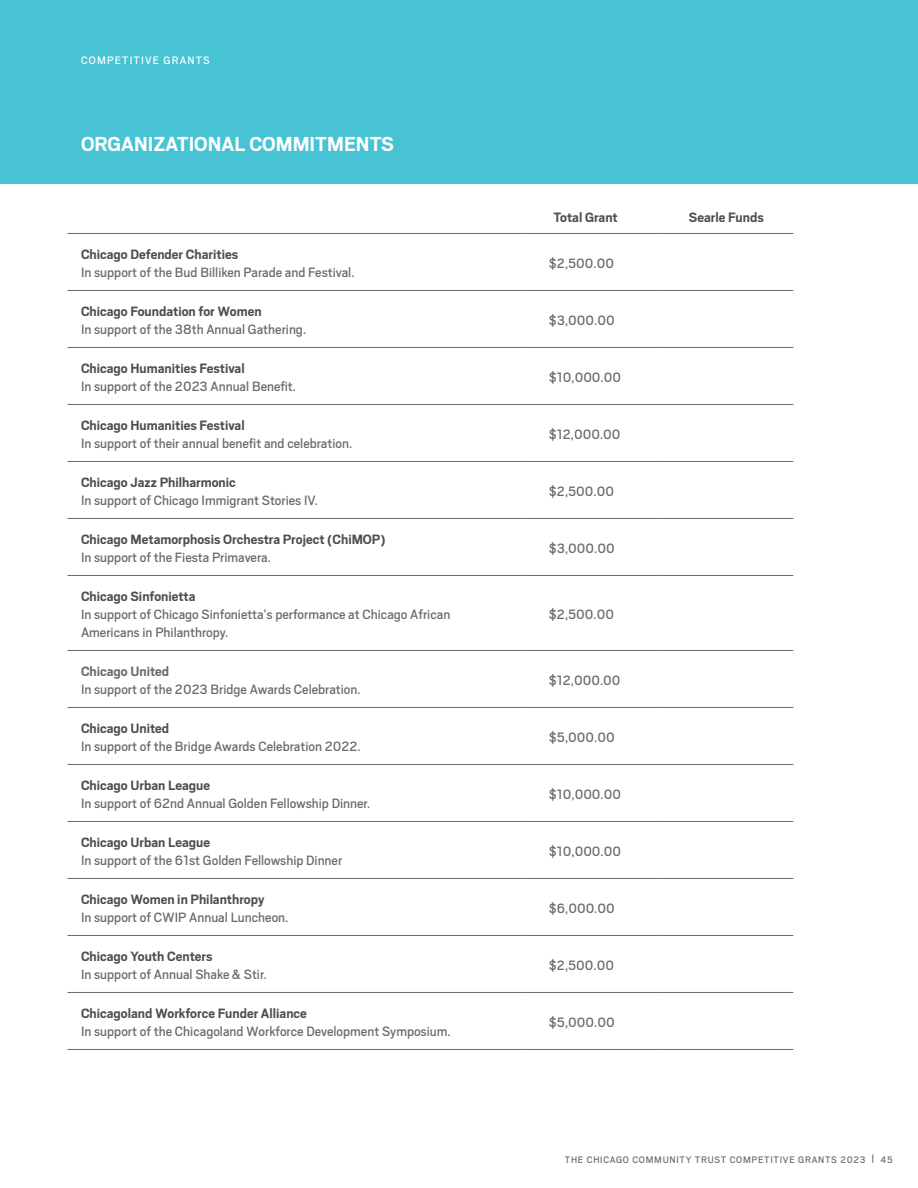
<style>
.page{position:relative;width:918px;height:1188px;background:#fff}
.page>*{position:absolute;margin:0;border:0;box-sizing:border-box;transform-origin:0 0}
.t1{font:700 22.5px "Scout";color:#fff}
.t2{font:15px/18px "Scout";color:#696a6d}
.t3{font:700 15px "Scout";color:#4a4f54}
.t4{font:700 15px "Scout";color:#696a6d}
.t5{font:12px "Scout";letter-spacing:.1em;color:#fff}
.t6{font:10.5px "Scout";letter-spacing:.07em;color:#696a6d}
</style>
<div class="page">
<div style="left:0;top:0;width:918px;height:183px;background:#47c3d3"></div>
<hr style="left:68px;top:233px;width:454px;height:1px;background:#696a6d">
<hr style="left:522px;top:233px;width:136px;height:1px;background:#696a6d">
<hr style="left:658px;top:233px;width:135px;height:1px;background:#696a6d">
<hr style="left:68px;top:290px;width:454px;height:1px;background:#696a6d">
<hr style="left:522px;top:290px;width:136px;height:1px;background:#696a6d">
<hr style="left:658px;top:290px;width:135px;height:1px;background:#696a6d">
<hr style="left:68px;top:347px;width:454px;height:1px;background:#696a6d">
<hr style="left:522px;top:347px;width:136px;height:1px;background:#696a6d">
<hr style="left:658px;top:347px;width:135px;height:1px;background:#696a6d">
<hr style="left:68px;top:404px;width:454px;height:1px;background:#696a6d">
<hr style="left:522px;top:404px;width:136px;height:1px;background:#696a6d">
<hr style="left:658px;top:404px;width:135px;height:1px;background:#696a6d">
<hr style="left:68px;top:461px;width:454px;height:1px;background:#696a6d">
<hr style="left:522px;top:461px;width:136px;height:1px;background:#696a6d">
<hr style="left:658px;top:461px;width:135px;height:1px;background:#696a6d">
<hr style="left:68px;top:518px;width:454px;height:1px;background:#696a6d">
<hr style="left:522px;top:518px;width:136px;height:1px;background:#696a6d">
<hr style="left:658px;top:518px;width:135px;height:1px;background:#696a6d">
<hr style="left:68px;top:575px;width:454px;height:1px;background:#696a6d">
<hr style="left:522px;top:575px;width:136px;height:1px;background:#696a6d">
<hr style="left:658px;top:575px;width:135px;height:1px;background:#696a6d">
<hr style="left:68px;top:650px;width:454px;height:1px;background:#696a6d">
<hr style="left:522px;top:650px;width:136px;height:1px;background:#696a6d">
<hr style="left:658px;top:650px;width:135px;height:1px;background:#696a6d">
<hr style="left:68px;top:707px;width:454px;height:1px;background:#696a6d">
<hr style="left:522px;top:707px;width:136px;height:1px;background:#696a6d">
<hr style="left:658px;top:707px;width:135px;height:1px;background:#696a6d">
<hr style="left:68px;top:764px;width:454px;height:1px;background:#696a6d">
<hr style="left:522px;top:764px;width:136px;height:1px;background:#696a6d">
<hr style="left:658px;top:764px;width:135px;height:1px;background:#696a6d">
<hr style="left:68px;top:821px;width:454px;height:1px;background:#696a6d">
<hr style="left:522px;top:821px;width:136px;height:1px;background:#696a6d">
<hr style="left:658px;top:821px;width:135px;height:1px;background:#696a6d">
<hr style="left:68px;top:878px;width:454px;height:1px;background:#696a6d">
<hr style="left:522px;top:878px;width:136px;height:1px;background:#696a6d">
<hr style="left:658px;top:878px;width:135px;height:1px;background:#696a6d">
<hr style="left:68px;top:935px;width:454px;height:1px;background:#696a6d">
<hr style="left:522px;top:935px;width:136px;height:1px;background:#696a6d">
<hr style="left:658px;top:935px;width:135px;height:1px;background:#696a6d">
<hr style="left:68px;top:992px;width:454px;height:1px;background:#696a6d">
<hr style="left:522px;top:992px;width:136px;height:1px;background:#696a6d">
<hr style="left:658px;top:992px;width:135px;height:1px;background:#696a6d">
<hr style="left:68px;top:1049px;width:454px;height:1px;background:#696a6d">
<hr style="left:522px;top:1049px;width:136px;height:1px;background:#696a6d">
<hr style="left:658px;top:1049px;width:135px;height:1px;background:#696a6d">
<p class="t5" style="left:81px;top:52px;width:130px">COMPETITIVE GRANTS</p>
<h1 class="t1" style="left:81px;top:130px;width:314px">ORGANIZATIONAL COMMITMENTS</h1>
<p class="t3" style="left:81px;top:245px;width:159px">Chicago Defender Charities</p>
<p class="t2" style="left:81px;top:263px;width:275px">In support of the Bud Billiken Parade and Festival.</p>
<p class="t3" style="left:81px;top:302px;width:182px">Chicago Foundation for Women</p>
<p class="t2" style="left:81px;top:320px;width:227px">In support of the 38th Annual Gathering.</p>
<p class="t3" style="left:81px;top:359px;width:165px">Chicago Humanities Festival</p>
<p class="t2" style="left:81px;top:377px;width:217px">In support of the 2023 Annual Benefit.</p>
<p class="t3" style="left:81px;top:416px;width:165px">Chicago Humanities Festival</p>
<p class="t2" style="left:81px;top:434px;width:273px">In support of their annual benefit and celebration.</p>
<p class="t3" style="left:81px;top:473px;width:156px">Chicago Jazz Philharmonic</p>
<p class="t2" style="left:81px;top:491px;width:238px">In support of Chicago Immigrant Stories IV.</p>
<p class="t3" style="left:81px;top:530px;width:306px">Chicago Metamorphosis Orchestra Project (ChiMOP)</p>
<p class="t2" style="left:81px;top:548px;width:191px">In support of the Fiesta Primavera.</p>
<p class="t3" style="left:554px;top:207px;width:66px">Total Grant</p>
<p class="t3" style="left:689px;top:207px;width:76px">Searle Funds</p>
<p class="t2" style="left:549px;top:254px;width:67px">$2,500.00</p>
<p class="t2" style="left:549px;top:311px;width:67px">$3,000.00</p>
<p class="t2" style="left:549px;top:368px;width:74px">$10,000.00</p>
<p class="t2" style="left:549px;top:425px;width:73px">$12,000.00</p>
<p class="t2" style="left:549px;top:482px;width:67px">$2,500.00</p>
<p class="t2" style="left:549px;top:539px;width:67px">$3,000.00</p>
<p class="t3" style="left:81px;top:587px;width:116px">Chicago Sinfonietta</p>
<p class="t2" style="left:81px;top:605px;width:371px">In support of Chicago Sinfonietta’s performance at Chicago African<br>Americans in Philanthropy.</p>
<p class="t2" style="left:549px;top:605px;width:67px">$2,500.00</p>
<p class="t4" style="left:81px;top:662px;width:90px">Chicago United</p>
<p class="t2" style="left:81px;top:680px;width:281px">In support of the 2023 Bridge Awards Celebration.</p>
<p class="t2" style="left:549px;top:671px;width:73px">$12,000.00</p>
<p class="t3" style="left:81px;top:719px;width:90px">Chicago United</p>
<p class="t2" style="left:81px;top:737px;width:281px">In support of the Bridge Awards Celebration 2022.</p>
<p class="t3" style="left:81px;top:776px;width:131px">Chicago Urban League</p>
<p class="t2" style="left:81px;top:794px;width:291px">In support of 62nd Annual Golden Fellowship Dinner.</p>
<p class="t3" style="left:81px;top:833px;width:131px">Chicago Urban League</p>
<p class="t2" style="left:81px;top:851px;width:263px">In support of the 61st Golden Fellowship Dinner</p>
<p class="t3" style="left:81px;top:890px;width:185px">Chicago Women in Philanthropy</p>
<p class="t2" style="left:81px;top:908px;width:209px">In support of CWIP Annual Luncheon.</p>
<p class="t3" style="left:81px;top:947px;width:133px">Chicago Youth Centers</p>
<p class="t2" style="left:81px;top:965px;width:187px">In support of Annual Shake &amp; Stir.</p>
<p class="t3" style="left:81px;top:1004px;width:228px">Chicagoland Workforce Funder Alliance</p>
<p class="t2" style="left:81px;top:1022px;width:371px">In support of the Chicagoland Workforce Development Symposium.</p>
<p class="t2" style="left:549px;top:728px;width:67px">$5,000.00</p>
<p class="t2" style="left:549px;top:785px;width:74px">$10,000.00</p>
<p class="t2" style="left:549px;top:842px;width:74px">$10,000.00</p>
<p class="t2" style="left:549px;top:899px;width:67px">$6,000.00</p>
<p class="t2" style="left:549px;top:956px;width:67px">$2,500.00</p>
<p class="t2" style="left:549px;top:1013px;width:67px">$5,000.00</p>
<p class="t6" style="left:565px;top:1153px;width:329px">THE CHICAGO COMMUNITY TRUST COMPETITIVE GRANTS 2023 | 45</p>
</div>
